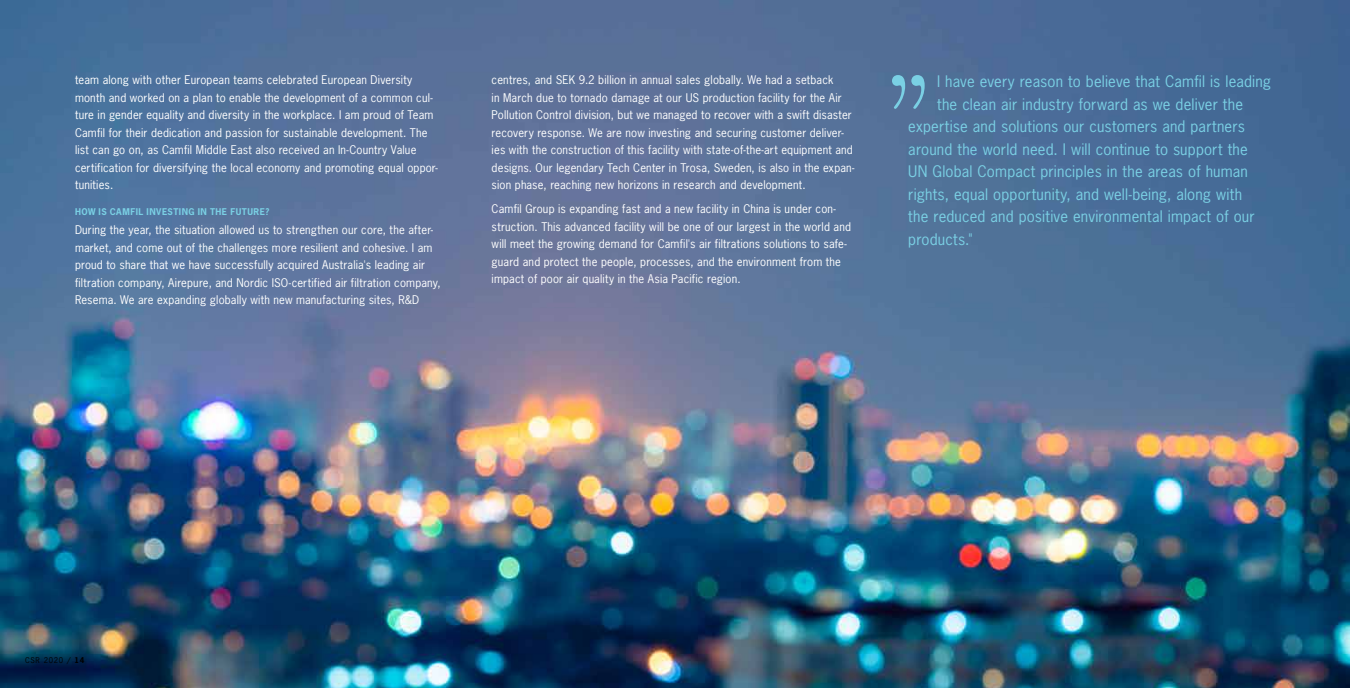
<style>
.page{position:relative;width:1350px;height:688px;background:#fff}
.page>*{position:absolute;margin:0;border:0;box-sizing:border-box;transform-origin:0 0}
.t1{font:15px "News Gothic";letter-spacing:.01em;color:#7ad0e4}
.t2{font:11.25px/17.5px "News Gothic";letter-spacing:.015em;color:#fff}
.t3{font:700 8.75px "News Gothic";letter-spacing:.055em;color:#7ad0e4}
.t4{font:7.5px "News Gothic";letter-spacing:.1em;color:#000}
.s1{font-weight:700}
</style>
<div class="page">
<img style="left:0;top:306px;width:1350px;height:382px">
<img style="left:0;top:0;width:1350px;height:306px">
<svg style="left:892px;top:75px;width:33px;height:34px"></svg>
<p class="t2" style="left:75px;top:71px;width:364px">team along with other European teams celebrated European Diversity month and worked on a plan to enable the development of a common cul&shy;ture in gender equality and diversity in the workplace. I am proud of Team Camfil for their dedication and passion for sustainable development. The list can go on, as Camfil Middle East also received an In-Country Value certification for diversifying the local economy and promoting equal oppor&shy;tunities.</p>
<p class="t3" style="left:75px;top:206px;width:196px">HOW IS CAMFIL INVESTING IN THE FUTURE?</p>
<p class="t2" style="left:75px;top:221px;width:367px">During the year, the situation allowed us to strengthen our core, the after&shy;market, and come out of the challenges more resilient and cohesive. I am proud to share that we have successfully acquired Australia's leading air filtration company, Airepure, and Nordic ISO-certified air filtration company, Resema. We are expanding globally with new manufacturing sites, R&amp;D</p>
<p class="t2" style="left:492px;top:71px;width:364px">centres, and SEK 9.2 billion in annual sales globally. We had a setback<br>in March due to tornado damage at our US production facility for the Air Pollution Control division, but we managed to recover with a swift disaster recovery response. We are now investing and securing customer deliver&shy;ies with the construction of this facility with state-of-the-art equipment and designs. Our legendary Tech Center in Trosa, Sweden, is also in the expan&shy;sion phase, reaching new horizons in research and development.</p>
<p class="t2" style="left:492px;top:200px;width:361px">Camfil Group is expanding fast and a new facility in China is under con&shy;struction. This advanced facility will be one of our largest in the world and will meet the growing demand for Camfil's air filtrations solutions to safe&shy;guard and protect the people, processes, and the environment from the impact of poor air quality in the Asia Pacific region.</p>
<h1 class="t1" style="left:937px;top:72px;width:336px">I have every reason to believe that Camfil is leading</h1>
<h1 class="t1" style="left:937px;top:94px;width:307px">the clean air industry forward as we deliver the</h1>
<h1 class="t1" style="left:908px;top:117px;width:338px">expertise and solutions our customers and partners</h1>
<h1 class="t1" style="left:908px;top:139px;width:341px">around the world need. I will continue to support the</h1>
<h1 class="t1" style="left:908px;top:162px;width:341px">UN Global Compact principles in the areas of human</h1>
<h1 class="t1" style="left:908px;top:184px;width:335px">rights, equal opportunity, and well-being, along with</h1>
<h1 class="t1" style="left:908px;top:207px;width:348px">the reduced and positive environmental impact of our</h1>
<h1 class="t1" style="left:908px;top:229px;width:66px">products."</h1>
<p class="t4" style="left:25px;top:655px;width:61px">CSR 2020 / <span class="s1">14</span></p>
</div>
